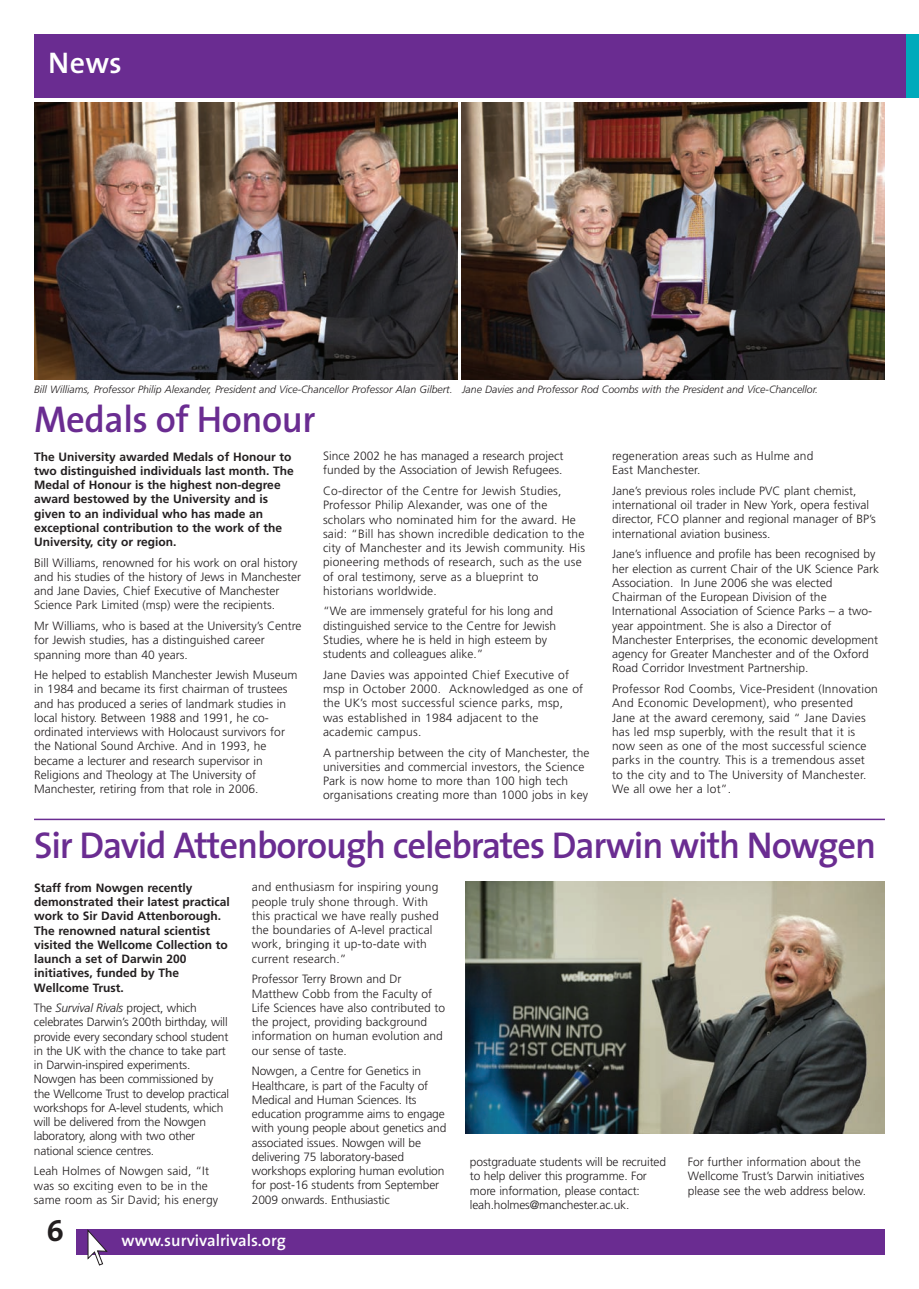
<style>
.page{position:relative;width:919px;height:1289px;background:#fff}
.page>*{position:absolute;margin:0;border:0;box-sizing:border-box;transform-origin:0 0}
.t1{font:600 37.5px "The Sans";letter-spacing:-.03em;color:#6a2c91}
.t2{font:600 37.5px "The Sans";letter-spacing:-.01em;color:#6a2c91}
.t3{font:600 30px "The Sans";color:#fff}
.t4{font:700 30px "The Sans";color:#231f20}
.t5{font:600 16.5px "The Sans";color:#fff}
.t6{font:300 12px/14.2px "Frutiger";color:#231f20}
.t7{font:700 12px/14.2px "Frutiger";color:#231f20}
.t8{font:300 12px/14.2px "Frutiger";letter-spacing:.02em;color:#231f20}
.t9{font:italic 300 10.5px "Frutiger";color:#231f20}
.s1{font-style:italic}
</style>
<div class="page">
<div style="left:34px;top:34px;width:872px;height:64px;background:#6a2c91"></div>
<div style="left:906px;top:34px;width:12px;height:64px;background:#0ab"></div>
<hr style="left:34px;top:818px;width:850px;height:2px;background:#6a2c91">
<img style="left:34px;top:102px;width:423px;height:278px">
<img style="left:461px;top:102px;width:423px;height:278px">
<div style="left:76px;top:1229px;width:808px;height:25px;background:#6a2c91"></div>
<svg style="left:88px;top:1230px;width:19px;height:35px"></svg>
<img style="left:465px;top:881px;width:419px;height:252px">
<h2 class="t3" style="left:48px;top:52px;width:75px">News</h2>
<p class="t9" style="left:34px;top:385px;width:785px">Bill Williams, Professor Philip Alexander, President and Vice-Chancellor Professor Alan Gilbert. Jane Davies and Professor Rod Coombs with the President and Vice-Chancellor.</p>
<h1 class="t2" style="left:34px;top:405px;width:283px">Medals of Honour</h1>
<p class="t7" style="left:34px;top:450px;width:261px">The University awarded Medals of Honour to two distinguished individuals last month. The Medal of Honour is the highest non-degree award bestowed by the University and is given to an individual who has made an exceptional contribution to the work of the University, city or region.</p>
<p class="t6" style="left:34px;top:556px;width:269px">Bill Williams, renowned for his work on oral history and his studies of the history of Jews in Manchester and Jane Davies, Chief Executive of Manchester Science Park Limited (msp) were the recipients.</p>
<p class="t6" style="left:34px;top:619px;width:269px">Mr Williams, who is based at the University’s Centre for Jewish studies, has a distinguished career spanning more than 40 years.</p>
<p class="t6" style="left:34px;top:669px;width:265px">He helped to establish Manchester Jewish Museum in 1984 and became its first chairman of trustees and has produced a series of landmark studies in local history. Between 1988 and 1991, he co&shy;ordinated interviews with Holocaust survivors for the National Sound Archive. And in 1993, he became a lecturer and research supervisor in Religions and Theology at The University of Manchester, retiring from that role in 2006.</p>
<p class="t6" style="left:323px;top:450px;width:242px">Since 2002 he has managed a research project funded by the Association of Jewish Refugees.</p>
<p class="t6" style="left:323px;top:484px;width:263px">Co-director of the Centre for Jewish Studies, Professor Philip Alexander, was one of the scholars who nominated him for the award. He said: “Bill has shown incredible dedication to the city of Manchester and its Jewish community. His pioneering methods of research, such as the use of oral testimony, serve as a blueprint to historians worldwide.</p>
<p class="t6" style="left:323px;top:605px;width:235px">“We are immensely grateful for his long and distinguished service to the Centre for Jewish Studies, where he is held in high esteem by students and colleagues alike.”</p>
<p class="t8" style="left:323px;top:668px;width:262px">Jane Davies was appointed Chief Executive of msp in October 2000. Acknowledged as one of the UK’s most successful science parks, msp, was established in 1984 adjacent to the academic campus.</p>
<p class="t6" style="left:323px;top:746px;width:268px">A partnership between the city of Manchester, the universities and commercial investors, the Science Park is now home to more than 100 high tech organisations creating more than 1000 jobs in key</p>
<p class="t6" style="left:612px;top:449px;width:203px">regeneration areas such as Hulme and<br>East Manchester.</p>
<p class="t6" style="left:612px;top:484px;width:265px">Jane’s previous roles include PVC plant chemist, international oil trader in New York, opera festival director, FCO planner and regional manager of BP’s international aviation business.</p>
<p class="t6" style="left:612px;top:548px;width:268px">Jane’s influence and profile has been recognised by her election as current Chair of the UK Science Park Association. In June 2006 she was elected Chairman of the European Division of the International Association of Science Parks – a two&shy;year appointment. She is also a Director of Manchester Enterprises, the economic development agency for Greater Manchester and of the Oxford Road Corridor Investment Partnership.</p>
<p class="t6" style="left:612px;top:682px;width:267px">Professor Rod Coombs, Vice-President (Innovation And Economic Development), who presented Jane at the award ceremony, said “ Jane Davies has led msp superbly, with the result that it is now seen as one of the most successful science parks in the country. This is a tremendous asset to the city and to The University of Manchester.<br>We all owe her a lot”.</p>
<h1 class="t1" style="left:34px;top:830px;width:843px">Sir David Attenborough celebrates Darwin with Nowgen</h1>
<p class="t7" style="left:34px;top:881px;width:197px">Staff from Nowgen recently demonstrated their latest practical work to Sir David Attenborough.<br>The renowned natural scientist visited the Wellcome Collection to launch a set of Darwin 200 initiatives, funded by The<br>Wellcome Trust.</p>
<p class="t6" style="left:34px;top:1001px;width:197px">The <span class="s1">Survival Rivals</span> project, which celebrates Darwin’s 200th birthday, will provide every secondary school student in the UK with the chance to take part in Darwin-inspired experiments.<br>Nowgen has been commissioned by the Wellcome Trust to develop practical workshops for A-level students, which will be delivered from the Nowgen laboratory, along with two other national science centres.</p>
<p class="t6" style="left:34px;top:1164px;width:186px">Leah Holmes of Nowgen said, “It was so exciting even to be in the same room as Sir David; his energy</p>
<p class="t6" style="left:252px;top:881px;width:188px">and enthusiasm for inspiring young people truly shone through. With this practical we have really pushed the boundaries of A-level practical work, bringing it up-to-date with current research.”</p>
<p class="t6" style="left:252px;top:973px;width:195px">Professor Terry Brown and Dr<br>Matthew Cobb from the Faculty of<br>Life Sciences have also contributed to the project, providing background information on human evolution and our sense of taste.</p>
<p class="t6" style="left:252px;top:1064px;width:196px">Nowgen, a Centre for Genetics in Healthcare, is part of the Faculty of Medical and Human Sciences. Its education programme aims to engage with young people about genetics and associated issues. Nowgen will be delivering 75 laboratory-based workshops exploring human evolution for post-16 students from September 2009 onwards. Enthusiastic</p>
<h2 class="t4" style="left:47px;top:1219px;width:19px">6</h2>
<h3 class="t5" style="left:122px;top:1234px;width:166px">www.survivalrivals.org</h3>
<p class="t6" style="left:470px;top:1155px;width:198px">postgraduate students will be recruited to help deliver this programme. For more information, please contact: leah.holmes@manchester.ac.uk.</p>
<p class="t6" style="left:688px;top:1155px;width:180px">For further information about the<br>Wellcome Trust’s Darwin initiatives please see the web address below.</p>
</div>
